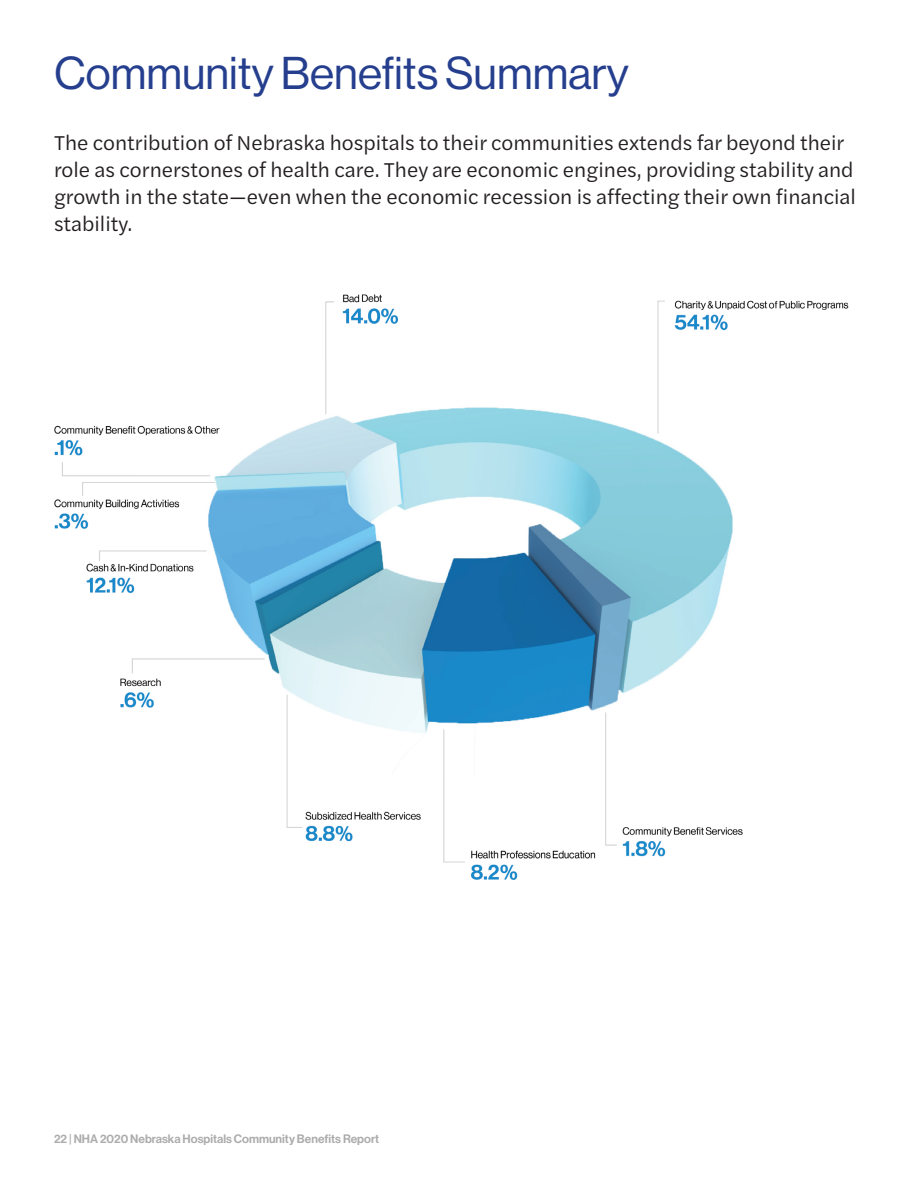
<style>
.page{position:relative;width:918px;height:1188px;background:#fff}
.page>*{position:absolute;margin:0;border:0;box-sizing:border-box;transform-origin:0 0}
.t1{font:45px "N Haas Grotesk DS Pro 55 Rg";color:#253f8e}
.t2{font:21px/27px "Halyard Text";color:#231f20}
.t3{font:12px "N Haas Grotesk DS Pro 65 Md";color:#acacac}
</style>
<div class="page">
<img style="left:54px;top:294px;width:795px;height:586px">
<p class="t1" style="left:54px;top:48px;width:576px">Community Benefits Summary</p>
<p class="t2" style="left:54px;top:128px;width:804px">The contribution of Nebraska hospitals to their communities extends far beyond their role as cornerstones of health care. They are economic engines, providing stability and growth in the state—even when the economic recession is affecting their own financial stability.</p>
<p class="t3" style="left:54px;top:1132px;width:327px">22 | NHA 2020 Nebraska Hospitals Community Benefits Report</p>
</div>
